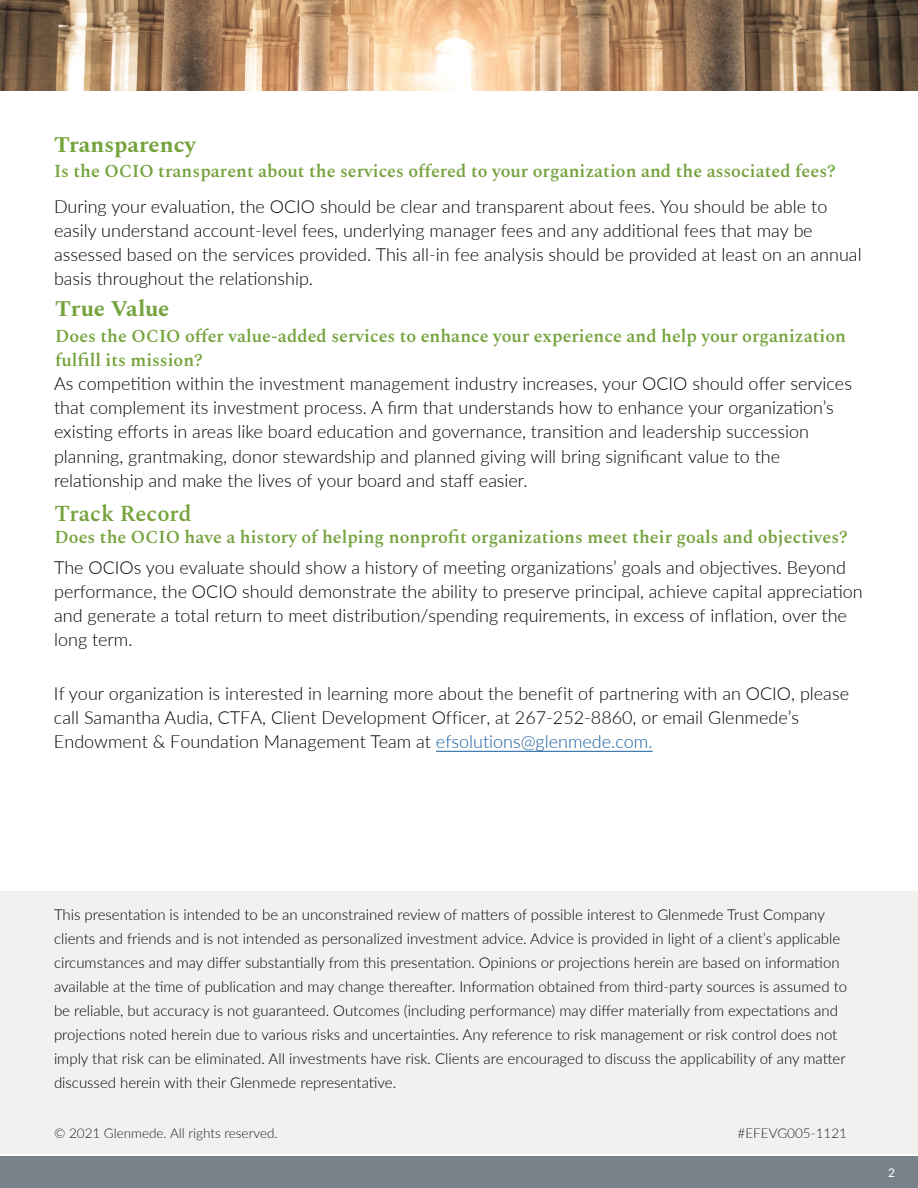
<style>
.page{position:relative;width:918px;height:1188px;background:#fff}
.page>*{position:absolute;margin:0;border:0;box-sizing:border-box;transform-origin:0 0}
.Body_copy{font:700 22.5px "Spectral";color:#75a33d}
.Body_copy-2{font:600 22.5px "Spectral";color:#75a33d}
.Body_copy-3{font:300 18px/24px "Lato";color:#000}
.Body_copy-4{font:600 18px/36.2px "Spectral";color:#75a33d}
.Body_copy-5{font:300 15px/24px "Lato";color:#000}
.Copyright{font:300 13.5px "Lato";color:#231f20}
.t1{font:12px "Lato";color:#fff}
.s1{font-family:"Lato";font-weight:300;color:#000}
.s2{font-family:"Spectral";font-weight:600;color:#75a33d}
.s3{color:#175d9e}
</style>
<div class="page">
<div style="left:0;top:1156px;width:918px;height:32px;background:#79828b"></div>
<img style="left:0;top:0;width:918px;height:91px">
<div style="left:0;top:891px;width:918px;height:263px;background:#f3f0f0"></div>
<hr style="left:436px;top:751px;width:217px;height:1px;background:#175d9e">
<p class="Body_copy" style="left:54px;top:128px;width:143px">Transparency</p>
<p class="Body_copy-4" style="left:54px;top:152px;width:783px">Is the OCIO transparent about the services offered to your organization and the associated fees?<br><span class="s1">During your evaluation, the OCIO should be clear and transparent about fees. You should be able to</span></p>
<p class="Body_copy-3" style="left:54px;top:218px;width:809px">easily understand account-level fees, underlying manager fees and any additional fees that may be assessed based on the services provided. This all-in fee analysis should be provided at least on an annual basis throughout the relationship.</p>
<p class="Body_copy" style="left:55px;top:292px;width:116px">True Value</p>
<p class="Body_copy-3" style="left:54px;top:322px;width:800px"><span class="s2">Does the OCIO offer value-added services to enhance your experience and help your organization fulfill its mission?<br></span>As competition within the investment management industry increases, your OCIO should offer services that complement its investment process. A firm that understands how to enhance your organization’s existing efforts in areas like board education and governance, transition and leadership succession planning, grantmaking, donor stewardship and planned giving will bring significant value to the relationship and make the lives of your board and staff easier.</p>
<p class="Body_copy-2" style="left:55px;top:497px;width:139px">Track Record</p>
<p class="Body_copy-3" style="left:54px;top:521px;width:795px;line-height:30.9px"><span class="s2">Does the OCIO have a history of helping nonprofit organizations meet their goals and objectives?<br></span>The OCIOs you evaluate should show a history of meeting organizations’ goals and objectives. Beyond</p>
<p class="Body_copy-3" style="left:54px;top:579px;width:810px">performance, the OCIO should demonstrate the ability to preserve principal, achieve capital appreciation and generate a total return to meet distribution/spending requirements, in excess of inflation, over the long term.</p>
<p class="Body_copy-3" style="left:54px;top:681px;width:797px">If your organization is interested in learning more about the benefit of partnering with an OCIO, please call Samantha Audia, CTFA, Client Development Officer, at 267-252-8860, or email Glenmede’s<br>Endowment &amp; Foundation Management Team at <span class="s3">efsolutions@glenmede.com.</span></p>
<p class="Body_copy-5" style="left:54px;top:902px;width:795px">This presentation is intended to be an unconstrained review of matters of possible interest to Glenmede Trust Company clients and friends and is not intended as personalized investment advice. Advice is provided in light of a client’s applicable circumstances and may differ substantially from this presentation. Opinions or projections herein are based on information available at the time of publication and may change thereafter. Information obtained from third-party sources is assumed to be reliable, but accuracy is not guaranteed. Outcomes (including performance) may differ materially from expectations and projections noted herein due to various risks and uncertainties. Any reference to risk management or risk control does not imply that risk can be eliminated. All investments have risk. Clients are encouraged to discuss the applicability of any matter discussed herein with their Glenmede representative.</p>
<p class="Copyright" style="left:54px;top:1123px;width:225px">© 2021 Glenmede. All rights reserved.</p>
<p class="Copyright" style="left:738px;top:1123px;width:111px">#EFEVG005-1121</p>
<p class="t1" style="left:888px;top:1164px;width:8px">2</p>
</div>
